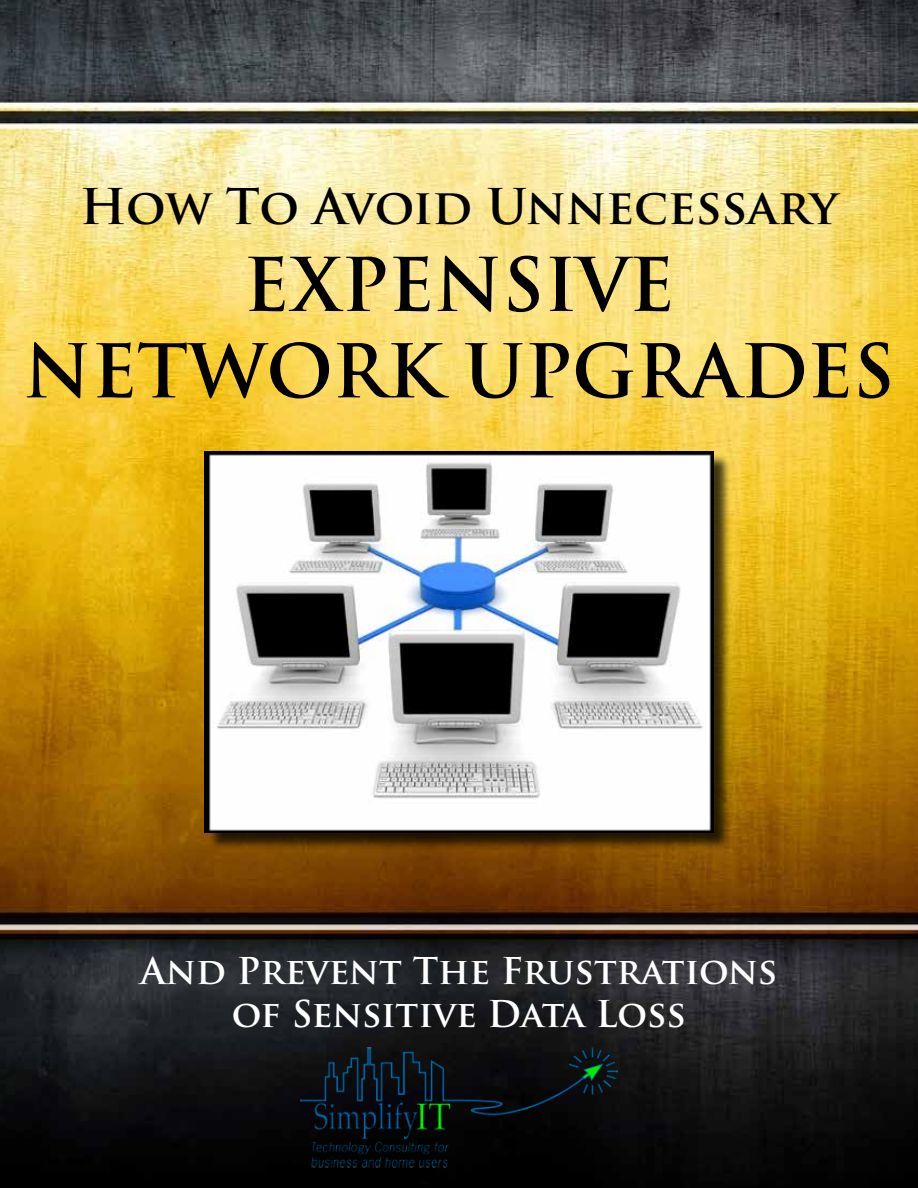
<style>
.page{position:relative;width:918px;height:1188px;background:#fff}
.page>*{position:absolute;margin:0;border:0;box-sizing:border-box;transform-origin:0 0}
.t1{font:700 72px/86.4px "Trajan Pro";color:#000;text-align:center}
.t2{font:700 48px "Trajan Pro";color:#000}
.t3{font:700 36px/43.2px "Trajan Pro";color:#fff;text-align:center}
</style>
<div class="page">
<img style="left:0;top:0;width:918px;height:1188px">
<img style="left:296px;top:1043px;width:326px;height:130px">
<div style="left:207px;top:454px;width:525px;height:397px;background:#000;opacity:.75"></div>
<img style="left:205px;top:451px;width:508px;height:381px">
<h2 class="t2" style="left:80px;top:177px;width:760px">How To Avoid Unnecessary</h2>
<h1 class="t1" style="left:23px;top:242px;width:873px">EXPENSIVE<br>NETWORK UPGRADES</h1>
<p class="t3" style="left:141px;top:950px;width:638px">And Prevent The Frustrations of Sensitive Data Loss</p>
</div>
